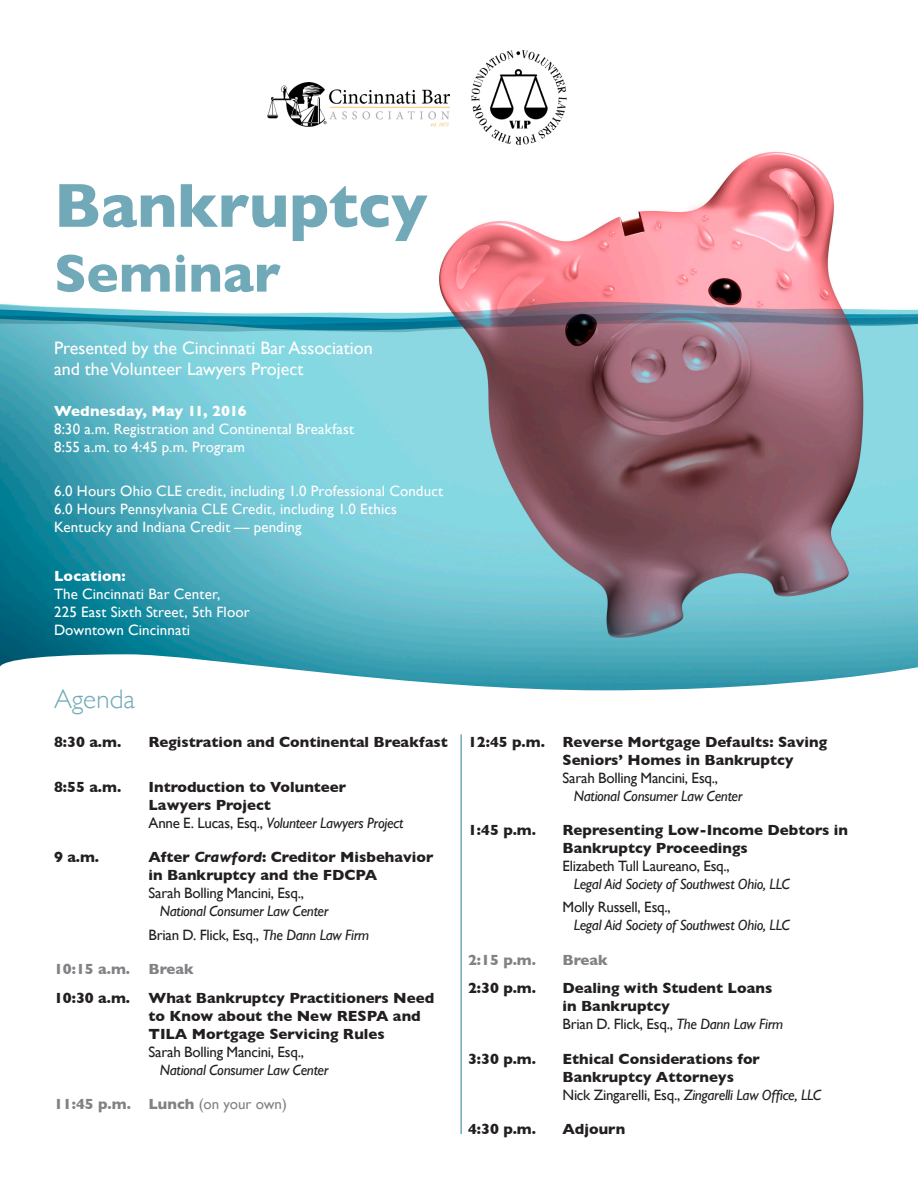
<style>
.page{position:relative;width:918px;height:1188px;background:#fff}
.page>*{position:absolute;margin:0;border:0;box-sizing:border-box;transform-origin:0 0}
.t1{font:700 63px "Gill Sans";color:#71a9b8}
.t2{font:700 54px "Gill Sans";color:#71a9b8}
.t3{font:300 27px "Gill Sans";color:#71a9b8}
.t4{font:18px/21.6px "Gill Sans";color:#fff}
.Inside_Time_Breaks{font:700 15px/18px "Gill Sans";color:#231f20}
.t5{font:15px "Gill Sans";letter-spacing:.01em;color:#fff}
.Inside_Speaker{font:15px/18px "Gill Sans";letter-spacing:-.02em;color:#231f20}
.Inside_Speaker-2{font:italic 15px/18px "Gill Sans";letter-spacing:-.02em;color:#231f20}
.Inside_Time_Breaks-2{font:700 15px "Gill Sans";color:#808285}
.t6{font:700 15px "Gill Sans";letter-spacing:.01em;color:#fff}
.s1{font-style:normal}
.s2{font-style:italic}
.s3{font-weight:400}
</style>
<div class="page">
<img style="left:0;top:126px;width:918px;height:564px">
<img style="left:267px;top:82px;width:183px;height:44px">
<img style="left:468px;top:46px;width:103px;height:102px;border-radius:51px">
<hr style="left:460px;top:734px;width:2px;height:400px;background:#71a9b8">
<p class="t1" style="left:54px;top:156px;width:375px">Bankruptcy</p>
<p class="t2" style="left:54px;top:231px;width:228px">Seminar</p>
<p class="t4" style="left:54px;top:337px;width:320px">Presented by the Cincinnati Bar Association and the Volunteer Lawyers Project</p>
<p class="t6" style="left:54px;top:399px;width:194px">Wednesday, May 11, 2016</p>
<p class="t5" style="left:54px;top:420px;width:302px">8:30 a.m. Registration and Continental Breakfast</p>
<p class="t5" style="left:54px;top:438px;width:193px">8:55 a.m. to 4:45 p.m. Program</p>
<p class="t5" style="left:54px;top:482px;width:391px">6.0 Hours Ohio CLE credit, including 1.0 Professional Conduct</p>
<p class="t5" style="left:54px;top:500px;width:344px">6.0 Hours Pennsylvania CLE Credit, including 1.0 Ethics</p>
<p class="t5" style="left:54px;top:518px;width:249px">Kentucky and Indiana Credit — pending</p>
<p class="t6" style="left:54px;top:564px;width:73px">Location:</p>
<p class="t5" style="left:54px;top:585px;width:168px">The Cincinnati Bar Center,</p>
<p class="t5" style="left:54px;top:603px;width:197px">225 East Sixth Street, 5th Floor</p>
<p class="t5" style="left:54px;top:621px;width:138px">Downtown Cincinnati</p>
<p class="t3" style="left:54px;top:678px;width:83px">Agenda</p>
<p class="Inside_Time_Breaks" style="left:54px;top:732px;width:69px">8:30 a.m.</p>
<p class="Inside_Time_Breaks" style="left:148px;top:732px;width:301px">Registration and Continental Breakfast</p>
<p class="Inside_Time_Breaks" style="left:54px;top:778px;width:69px">8:55 a.m.</p>
<p class="Inside_Time_Breaks" style="left:148px;top:778px;width:199px">Introduction to Volunteer<br>Lawyers Project</p>
<p class="Inside_Speaker-2" style="left:148px;top:814px;width:256px"><span class="s1">Anne E. Lucas, Esq.,</span> Volunteer Lawyers Project</p>
<p class="Inside_Time_Breaks" style="left:54px;top:848px;width:47px">9 a.m.</p>
<p class="Inside_Time_Breaks" style="left:148px;top:848px;width:286px">After <span class="s2">Crawford</span>: Creditor Misbehavior in Bankruptcy and the FDCPA</p>
<p class="Inside_Speaker" style="left:160px;top:884px;width:170px;text-indent:-11px">Sarah Bolling Mancini, Esq.,<br><span class="s2">National Consumer Law Center</span></p>
<p class="Inside_Speaker" style="left:148px;top:926px;width:222px">Brian D. Flick, Esq., <span class="s2">The Dann Law Firm</span></p>
<p class="Inside_Time_Breaks-2" style="left:54px;top:957px;width:141px">10:15 a.m. Break</p>
<p class="Inside_Time_Breaks" style="left:148px;top:988px;width:287px;text-indent:-94px">10:30 a.m. What Bankruptcy Practitioners Need to Know about the New RESPA and<br>TILA Mortgage Servicing Rules</p>
<p class="Inside_Speaker" style="left:160px;top:1043px;width:170px;text-indent:-11px">Sarah Bolling Mancini, Esq.,<br><span class="s2">National Consumer Law Center</span></p>
<p class="Inside_Time_Breaks-2" style="left:54px;top:1092px;width:234px">11:45 p.m. Lunch <span class="s3">(on your own)</span></p>
<p class="Inside_Time_Breaks" style="left:562px;top:732px;width:266px;text-indent:-94px">12:45 p.m. Reverse Mortgage Defaults: Saving<br>Seniors’ Homes in Bankruptcy</p>
<p class="Inside_Speaker" style="left:574px;top:769px;width:170px;text-indent:-11px">Sarah Bolling Mancini, Esq.,<br><span class="s2">National Consumer Law Center</span></p>
<p class="Inside_Time_Breaks" style="left:468px;top:821px;width:70px">1:45 p.m.</p>
<p class="Inside_Time_Breaks" style="left:562px;top:821px;width:287px">Representing Low-Income Debtors in<br>Bankruptcy Proceedings</p>
<p class="Inside_Speaker-2" style="left:574px;top:857px;width:217px;text-indent:-11px"><span class="s1">Elizabeth Tull Laureano, Esq.,<br></span>Legal Aid Society of Southwest Ohio, LLC</p>
<p class="Inside_Speaker-2" style="left:574px;top:898px;width:217px;text-indent:-11px"><span class="s1">Molly Russell, Esq.,<br></span>Legal Aid Society of Southwest Ohio, LLC</p>
<p class="Inside_Time_Breaks-2" style="left:468px;top:948px;width:70px">2:15 p.m.</p>
<p class="Inside_Time_Breaks-2" style="left:562px;top:948px;width:47px">Break</p>
<p class="Inside_Time_Breaks" style="left:468px;top:979px;width:70px">2:30 p.m.</p>
<p class="Inside_Time_Breaks" style="left:562px;top:979px;width:211px">Dealing with Student Loans in Bankruptcy</p>
<p class="Inside_Speaker" style="left:562px;top:1015px;width:222px">Brian D. Flick, Esq., <span class="s2">The Dann Law Firm</span></p>
<p class="Inside_Time_Breaks" style="left:468px;top:1049px;width:70px">3:30 p.m.</p>
<p class="Inside_Time_Breaks" style="left:562px;top:1049px;width:199px">Ethical Considerations for<br>Bankruptcy Attorneys</p>
<p class="Inside_Speaker-2" style="left:562px;top:1086px;width:260px"><span class="s1">Nick Zingarelli, Esq.,</span> Zingarelli Law Office, LLC</p>
<p class="Inside_Time_Breaks" style="left:468px;top:1119px;width:70px">4:30 p.m.</p>
<p class="Inside_Time_Breaks" style="left:562px;top:1119px;width:64px">Adjourn</p>
</div>
